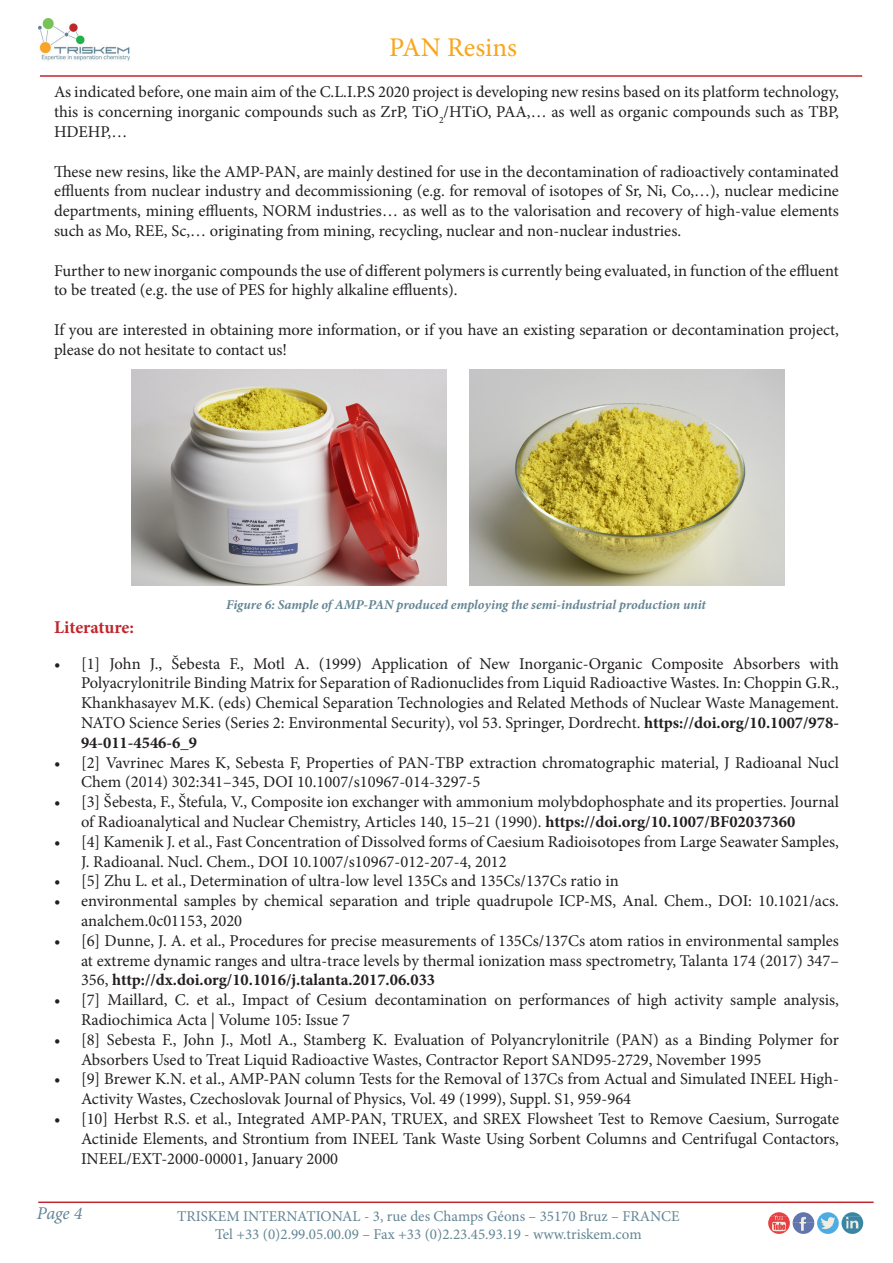
<style>
.page{position:relative;width:893px;height:1263px;background:#fff}
.page>*{position:absolute;margin:0;border:0;box-sizing:border-box;transform-origin:0 0}
.t1{font:27px "Minion Pro";color:#f9a51b}
.t2{font:700 18px "Minion Pro";letter-spacing:-.005em;color:#c0262d}
.t3{font:italic 18px "Minion Pro";color:#638594}
.t4{font:16.5px/19.8px "Minion Pro";color:#231f20}
.t5{font:15px "Minion Pro";color:#638594}
.t6{font:italic 700 13.5px "Minion Pro";letter-spacing:-.005em;color:#638594}
.s1{font-weight:700}
</style>
<div class="page">
<hr style="left:38px;top:1201px;width:836px;height:2px;background:#c0262d">
<img style="left:771px;top:1212px;width:16px;height:4px">
<img style="left:768px;top:1216px;width:22px;height:18px">
<img style="left:793px;top:1212px;width:21px;height:22px">
<img style="left:817px;top:1212px;width:22px;height:22px">
<img style="left:844px;top:1212px;width:17px;height:4px">
<img style="left:841px;top:1216px;width:22px;height:18px">
<hr style="left:40px;top:75px;width:822px;height:2px;background:#c0262d">
<img style="left:38px;top:19px;width:92px;height:42px">
<img style="left:469px;top:370px;width:315px;height:215px">
<img style="left:132px;top:370px;width:314px;height:215px">
<p class="t1" style="left:389px;top:29px;width:129px">PAN Resins</p>
<p class="t4" style="left:54px;top:82px;width:786px;text-align:justify">As indicated before, one main aim of the C.L.I.P.S 2020 project is developing new resins based on its platform technology, this is concerning inorganic compounds such as ZrP, TiO<sub>2</sub>/HTiO, PAA,… as well as organic compounds such as TBP, HDEHP,…</p>
<p class="t4" style="left:54px;top:162px;width:786px;text-align:justify">These new resins, like the AMP-PAN, are mainly destined for use in the decontamination of radioactively contaminated effluents from nuclear industry and decommissioning (e.g. for removal of isotopes of Sr, Ni, Co,…), nuclear medicine departments, mining effluents, NORM industries… as well as to the valorisation and recovery of high-value elements such as Mo, REE, Sc,… originating from mining, recycling, nuclear and non-nuclear industries.</p>
<p class="t4" style="left:54px;top:261px;width:786px">Further to new inorganic compounds the use of different polymers is currently being evaluated, in function of the effluent to be treated (e.g. the use of PES for highly alkaline effluents).</p>
<p class="t4" style="left:54px;top:320px;width:786px">If you are interested in obtaining more information, or if you have an existing separation or decontamination project, please do not hesitate to contact us!</p>
<p class="t6" style="left:226px;top:595px;width:481px">Figure 6: Sample of AMP-PAN produced employing the semi-industrial production unit</p>
<p class="t2" style="left:54px;top:614px;width:82px">Literature:</p>
<p class="t4" style="left:81px;top:653px;width:760px;text-align:justify;text-indent:-27px">• [1] John J., Šebesta F., Motl A. (1999) Application of New Inorganic-Organic Composite Absorbers with Polyacrylonitrile Binding Matrix for Separation of Radionuclides from Liquid Radioactive Wastes. In: Choppin G.R., Khankhasayev M.K. (eds) Chemical Separation Technologies and Related Methods of Nuclear Waste Management.<br>NATO Science Series (Series 2: Environmental Security), vol 53. Springer, Dordrecht. <span class="s1">https://doi.org/10.1007/978- 94-011-4546-6_9</span></p>
<p class="t4" style="left:81px;top:752px;width:759px;text-indent:-27px">• [2] Vavrinec Mares K, Sebesta F, Properties of PAN-TBP extraction chromatographic material, J Radioanal Nucl<br>Chem (2014) 302:341–345, DOI 10.1007/s10967-014-3297-5</p>
<p class="t4" style="left:81px;top:792px;width:759px;text-indent:-27px">• [3] Šebesta, F., Štefula, V., Composite ion exchanger with ammonium molybdophosphate and its properties. Journal of Radioanalytical and Nuclear Chemistry, Articles 140, 15–21 (1990). <span class="s1">https://doi.org/10.1007/BF02037360</span></p>
<p class="t4" style="left:81px;top:832px;width:759px;text-indent:-27px">• [4] Kamenik J. et al., Fast Concentration of Dissolved forms of Caesium Radioisotopes from Large Seawater Samples,<br>J. Radioanal. Nucl. Chem., DOI 10.1007/s10967-012-207-4, 2012</p>
<p class="t4" style="left:54px;top:871px;width:566px">• [5] Zhu L. et al., Determination of ultra-low level 135Cs and 135Cs/137Cs ratio in</p>
<p class="t4" style="left:81px;top:891px;width:759px;text-indent:-27px">• environmental samples by chemical separation and triple quadrupole ICP-MS, Anal. Chem., DOI: 10.1021/acs. analchem.0c01153, 2020</p>
<p class="t4" style="left:81px;top:931px;width:759px;text-align:justify;text-indent:-27px">• [6] Dunne, J. A. et al., Procedures for precise measurements of 135Cs/137Cs atom ratios in environmental samples at extreme dynamic ranges and ultra-trace levels by thermal ionization mass spectrometry, Talanta 174 (2017) 347– 356, <span class="s1">http://dx.doi.org/10.1016/j.talanta.2017.06.033</span></p>
<p class="t4" style="left:81px;top:990px;width:759px;text-indent:-27px">• [7] Maillard, C. et al., Impact of Cesium decontamination on performances of high activity sample analysis,<br>Radiochimica Acta | Volume 105: Issue 7</p>
<p class="t4" style="left:81px;top:1030px;width:759px;text-indent:-27px">• [8] Sebesta F., John J., Motl A., Stamberg K. Evaluation of Polyancrylonitrile (PAN) as a Binding Polymer for<br>Absorbers Used to Treat Liquid Radioactive Wastes, Contractor Report SAND95-2729, November 1995</p>
<p class="t4" style="left:81px;top:1069px;width:759px;text-indent:-27px">• [9] Brewer K.N. et al., AMP-PAN column Tests for the Removal of 137Cs from Actual and Simulated INEEL High-<br>Activity Wastes, Czechoslovak Journal of Physics, Vol. 49 (1999), Suppl. S1, 959-964</p>
<p class="t4" style="left:81px;top:1109px;width:759px;text-align:justify;text-indent:-27px">• [10] Herbst R.S. et al., Integrated AMP-PAN, TRUEX, and SREX Flowsheet Test to Remove Caesium, Surrogate Actinide Elements, and Strontium from INEEL Tank Waste Using Sorbent Columns and Centrifugal Contactors, INEEL/EXT-2000-00001, January 2000</p>
<p class="t3" style="left:37px;top:1201px;width:47px">Page 4</p>
<p class="t5" style="left:177px;top:1206px;width:504px">TRISKEM INTERNATIONAL - 3, rue des Champs Géons – 35170 Bruz – FRANCE</p>
<p class="t5" style="left:215px;top:1224px;width:428px">Tel +33 (0)2.99.05.00.09 – Fax +33 (0)2.23.45.93.19 - www.triskem.com</p>
</div>
